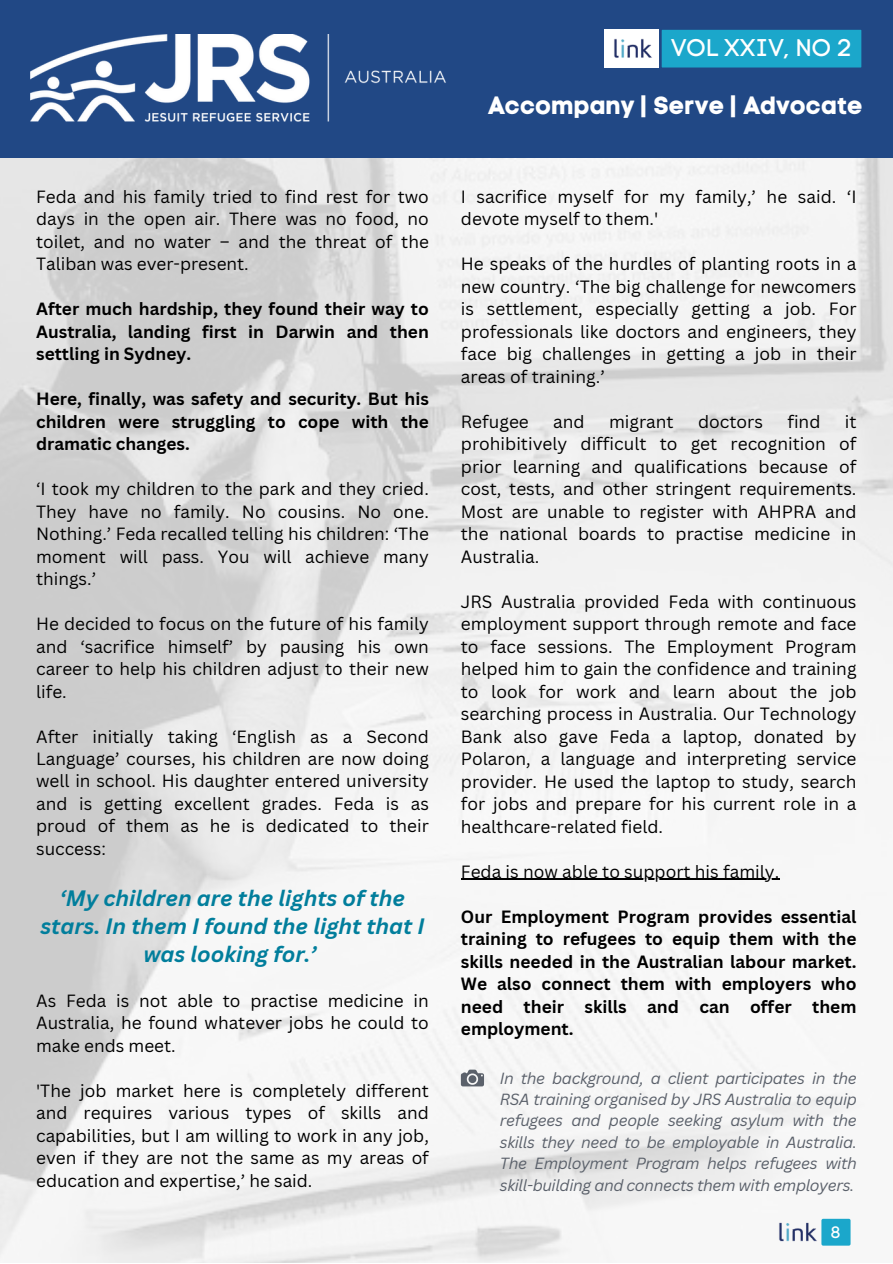
<style>
.page{position:relative;width:893px;height:1264px;background:#fff}
.page>*{position:absolute;margin:0;border:0;box-sizing:border-box;transform-origin:0 0}
.t1{font:24.75px "Code Pro Bold LC";color:#fff}
.t2{font:24px "Code Pro Normal LC";color:#fff}
.t3{font:italic 700 21.75px/28px "Canva Sans";color:#017e9c;text-align:center}
.t4{font:17.25px/22.5px "Canva Sans";color:#000;text-align:justify}
.t5{font:700 17.25px/22.5px "Canva Sans";color:#000;text-align:justify}
.t6{font:16.5px "Code Pro Normal LC";color:#fff}
.t7{font:italic 15.75px/21.3px "Canva Sans";letter-spacing:-.025em;color:#5b616b;text-align:justify}
</style>
<div class="page">
<img style="left:0;top:157px;width:892px;height:1105px">
<hr style="left:461px;top:878px;width:318px;height:1px;background:#000">
<svg style="left:461px;top:1069px;width:23px;height:17px"></svg>
<img style="left:769px;top:1213px;width:54px;height:29px">
<div style="left:821px;top:1218px;width:29px;height:27px;background:#1ba7cb;border-radius:2px"></div>
<div style="left:0;top:0;width:892px;height:157px;background:#214885"></div>
<div style="left:658px;top:30px;width:203px;height:37px;background:#1ba7cb"></div>
<div style="left:604px;top:29px;width:54px;height:39px;background:#fff"></div>
<img style="left:614px;top:39px;width:38px;height:19px">
<p class="t4" style="left:36px;top:185px;width:394px">Feda and his family tried to find rest for two days in the open air. There was no food, no toilet, and no water – and the threat of the Taliban was ever-present.</p>
<p class="t5" style="left:36px;top:297px;width:394px">After much hardship, they found their way to Australia, landing first in Darwin and then settling in Sydney.</p>
<p class="t5" style="left:36px;top:387px;width:394px">Here, finally, was safety and security. But his children were struggling to cope with the dramatic changes.</p>
<p class="t4" style="left:36px;top:477px;width:394px">‘I took my children to the park and they cried.<br>They have no family. No cousins. No one.<br>Nothing.’ Feda recalled telling his children: ‘The moment will pass. You will achieve many things.’</p>
<p class="t4" style="left:36px;top:612px;width:394px">He decided to focus on the future of his family and ‘sacrifice himself’ by pausing his own career to help his children adjust to their new life.</p>
<p class="t4" style="left:36px;top:724px;width:394px">After initially taking ‘English as a Second Language’ courses, his children are now doing well in school. His daughter entered university and is getting excellent grades. Feda is as proud of them as he is dedicated to their success:</p>
<p class="t3" style="left:41px;top:883px;width:385px">‘My children are the lights of the stars. In them I found the light that I was looking for.’</p>
<p class="t4" style="left:36px;top:988px;width:394px">As Feda is not able to practise medicine in Australia, he found whatever jobs he could to make ends meet.</p>
<p class="t4" style="left:36px;top:1078px;width:394px">'The job market here is completely different and requires various types of skills and capabilities, but I am willing to work in any job, even if they are not the same as my areas of education and expertise,’ he said.</p>
<p class="t2" style="left:624px;top:33px;width:182px">VOL XXIV, NO 2</p>
<p class="t1" style="left:488px;top:91px;width:377px">Accompany | Serve | Advocate</p>
<p class="t2" style="left:671px;top:33px;width:182px">VOL XXIV, NO 2</p>
<p class="t4" style="left:461px;top:185px;width:397px">I sacrifice myself for my family,’ he said. ‘I devote myself to them.'</p>
<p class="t4" style="left:461px;top:252px;width:397px">He speaks of the hurdles of planting roots in a new country. ‘The big challenge for newcomers is settlement, especially getting a job. For professionals like doctors and engineers, they face big challenges in getting a job in their areas of training.’</p>
<p class="t4" style="left:461px;top:410px;width:69px">Refugee</p>
<p class="t4" style="left:553px;top:410px;width:33px">and</p>
<p class="t4" style="left:609px;top:410px;width:66px">migrant</p>
<p class="t4" style="left:698px;top:410px;width:66px">doctors</p>
<p class="t4" style="left:787px;top:410px;width:35px">find</p>
<p class="t4" style="left:461px;top:410px;width:397px;text-indent:384px">it prohibitively difficult to get recognition of prior learning and qualifications because of cost, tests, and other stringent requirements.<br>Most are unable to register with AHPRA and the national boards to practise medicine in Australia.</p>
<p class="t4" style="left:461px;top:589px;width:397px">JRS Australia provided Feda with continuous employment support through remote and face to face sessions. The Employment Program helped him to gain the confidence and training to look for work and learn about the job searching process in Australia. Our Technology Bank also gave Feda a laptop, donated by Polaron, a language and interpreting service provider. He used the laptop to study, search for jobs and prepare for his current role in a healthcare-related field.</p>
<p class="t4" style="left:461px;top:859px;width:320px">Feda is now able to support his family.</p>
<p class="t5" style="left:461px;top:904px;width:397px">Our Employment Program provides essential training to refugees to equip them with the skills needed in the Australian labour market.<br>We also connect them with employers who need their skills and can offer them employment.</p>
<p class="t7" style="left:500px;top:1066px;width:358px">In the background, a client participates in the RSA training organised by JRS Australia to equip refugees and people seeking asylum with the skills they need to be employable in Australia.<br>The Employment Program helps refugees with skill-building and connects them with employers.</p>
<p class="t6" style="left:830px;top:1222px;width:12px">8</p>
</div>
